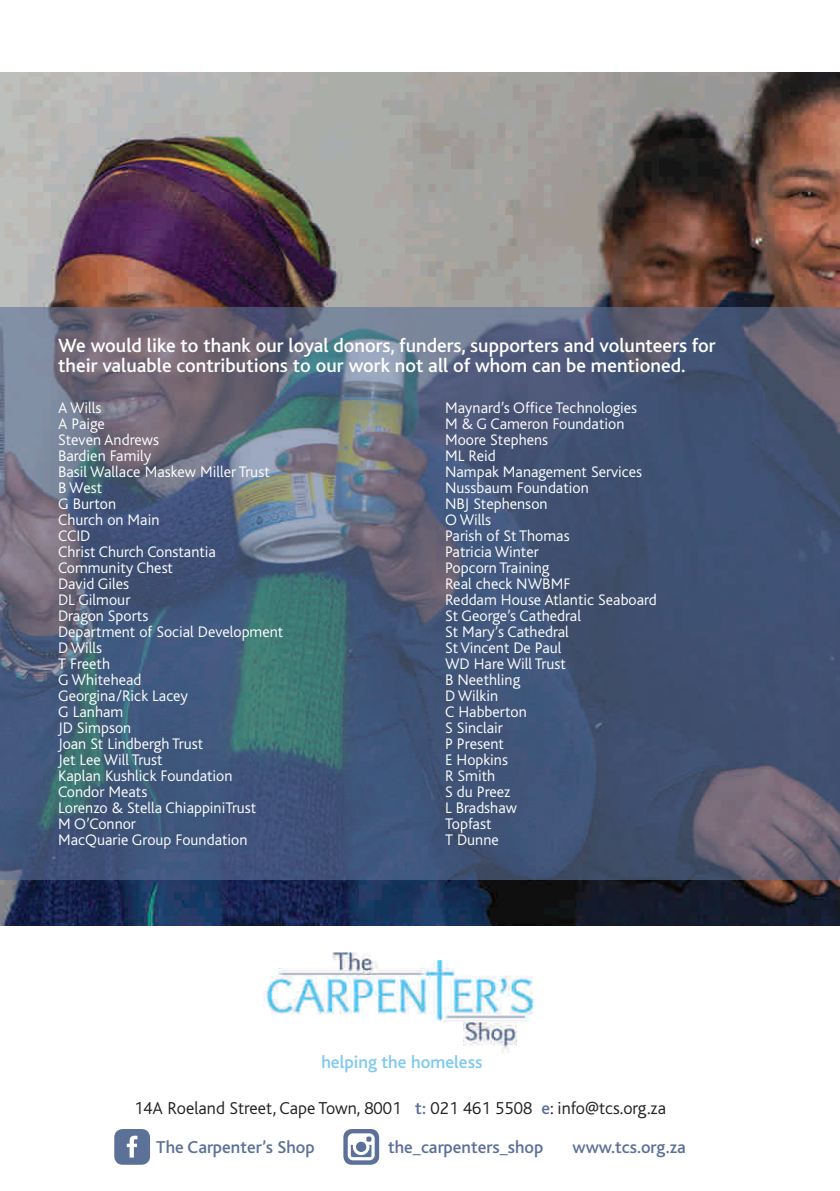
<style>
.page{position:relative;width:840px;height:1191px;background:#fff}
.page>*{position:absolute;margin:0;border:0;box-sizing:border-box;transform-origin:0 0}
.t1{font:500 20px/20px "Bliss";color:#fff}
.t2{font:500 18.2px "Bliss";color:#7fc9ef}
.t3{font:300 18px/39.2px "Bliss";color:#231f20}
.t4{font:500 18px "Bliss";color:#5c7197}
.t5{font:300 16px/16px "Bliss";color:#fff}
.s1{font-weight:500;color:#5c7197}
</style>
<div class="page">
<img style="left:0;top:72px;width:839px;height:853px">
<div style="left:114px;top:1129px;width:36px;height:35px;background:#5c7197;border-radius:9px"></div>
<svg style="left:127px;top:1135px;width:10px;height:22px"></svg>
<div style="left:343px;top:1129px;width:36px;height:35px;background:#5c7197;border-radius:9px"></div>
<svg style="left:347px;top:1133px;width:27px;height:27px"></svg>
<svg style="left:0;top:307px;width:839px;height:572px;background:#4e5e79"></svg>
<img style="left:263px;top:952px;width:272px;height:101px">
<p class="t1" style="left:58px;top:335px;width:658px">We would like to thank our loyal donors, funders, supporters and volunteers for their valuable contributions to our work not all of whom can be mentioned.</p>
<p class="t5" style="left:58px;top:399px;width:226px">A Wills<br>A Paige<br>Steven Andrews<br>Bardien Family<br>Basil Wallace Maskew Miller Trust<br>B West<br>G Burton<br>Church on Main<br>CCID<br>Christ Church Constantia<br>Community Chest<br>David Giles<br>DL Gilmour<br>Dragon Sports<br>Department of Social Development<br>D Wills<br>T Freeth<br>G Whitehead<br>Georgina/Rick Lacey<br>G Lanham<br>JD Simpson<br>Joan St Lindbergh Trust<br>Jet Lee Will Trust<br>Kaplan Kushlick Foundation<br>Condor Meats<br>Lorenzo &amp; Stella ChiappiniTrust<br>M O’Connor<br>MacQuarie Group Foundation</p>
<p class="t5" style="left:445px;top:399px;width:213px">Maynard’s Office Technologies<br>M &amp; G Cameron Foundation<br>Moore Stephens<br>ML Reid<br>Nampak Management Services<br>Nussbaum Foundation<br>NBJ Stephenson<br>O Wills<br>Parish of St Thomas<br>Patricia Winter<br>Popcorn Training<br>Real check NWBMF<br>Reddam House Atlantic Seaboard<br>St George’s Cathedral<br>St Mary’s Cathedral<br>St Vincent De Paul<br>WD Hare Will Trust<br>B Neethling<br>D Wilkin<br>C Habberton<br>S Sinclair<br>P Present<br>E Hopkins<br>R Smith<br>S du Preez<br>L Bradshaw<br>Topfast<br>T Dunne</p>
<p class="t2" style="left:321px;top:1050px;width:162px">helping the homeless</p>
<p class="t3" style="left:156px;top:1088px;width:511px;text-indent:-22px">14A Roeland Street, Cape Town, 8001 <span class="s1">t:</span> 021 461 5508 <span class="s1">e</span>: info@tcs.org.za<br><span class="s1">The Carpenter’s Shop</span></p>
<p class="t4" style="left:388px;top:1136px;width:157px">the_carpenters_shop</p>
<p class="t4" style="left:572px;top:1136px;width:115px">www.tcs.org.za</p>
</div>
